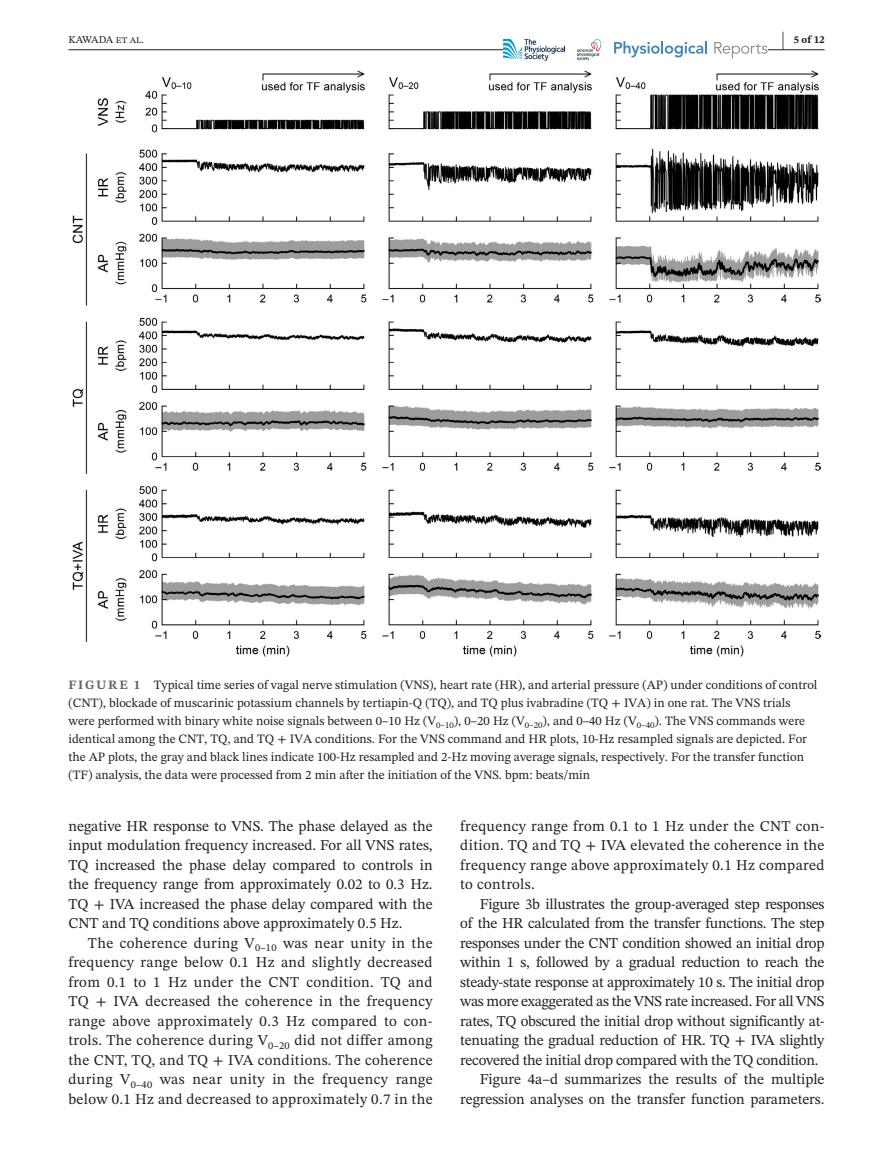
<style>
.page{position:relative;width:893px;height:1174px;background:#fff}
.page>*{position:absolute;margin:0;border:0;box-sizing:border-box;transform-origin:0 0}
.t1{font:700 21px "STIX Two Text";color:#231f20;scale:.42 1}
.t2{font:15px/19.5px "STIX Two Text";letter-spacing:-.02em;color:#231f20;text-align:justify}
.t3{font:12.75px/18px "STIX Two Text";color:#231f20}
.t4{font:10.5px "STIX Two Text";color:#231f20}
.t5{font:700 10.5px "STIX Two Text";color:#231f20}
.s1{font-weight:700;color:#636366}
</style>
<div class="page">
<hr style="left:68px;top:49px;width:756px;height:1px;background:#231f20">
<div style="left:503px;top:39px;width:264px;height:21px;background:#fff"></div>
<svg style="left:577px;top:39px;width:24px;height:21px"></svg>
<img style="left:503px;top:39px;width:62px;height:21px">
<svg style="left:614px;top:41px;width:93px;height:16px"></svg>
<svg style="left:714px;top:42px;width:53px;height:16px"></svg>
<img style="left:72px;top:70px;width:749px;height:586px">
<h1 class="t1" style="left:782px;top:24px;width:8px">|</h1>
<p class="t4" style="left:68px;top:32px;width:77px">KAWADA et al.</p>
<p class="t5" style="left:794px;top:32px;width:32px">5 of 12</p>
<p class="t3" style="left:68px;top:675px;width:751px"><span class="s1">FIGURE 1</span> Typical time series of vagal nerve stimulation (VNS), heart rate (HR), and arterial pressure (AP) under conditions of control (CNT), blockade of muscarinic potassium channels by tertiapin-Q (TQ), and TQ plus ivabradine (TQ + IVA) in one rat. The VNS trials were performed with binary white noise signals between 0–10 Hz (V<sub>0–10</sub>), 0–20 Hz (V<sub>0–20</sub>), and 0–40 Hz (V<sub>0–40</sub>). The VNS commands were identical among the CNT, TQ, and TQ + IVA conditions. For the VNS command and HR plots, 10-Hz resampled signals are depicted. For the AP plots, the gray and black lines indicate 100-Hz resampled and 2-Hz moving average signals, respectively. For the transfer function (TF) analysis, the data were processed from 2 min after the initiation of the VNS. bpm: beats/min</p>
<p class="t2" style="left:68px;top:816px;width:366px">negative HR response to VNS. The phase delayed as the input modulation frequency increased. For all VNS rates, TQ increased the phase delay compared to controls in the frequency range from approximately 0.02 to 0.3 Hz.<br>TQ + IVA increased the phase delay compared with the CNT and TQ conditions above approximately 0.5 Hz.</p>
<p class="t2" style="left:68px;top:933px;width:366px;text-indent:20px">The coherence during V<sub>0–10</sub> was near unity in the frequency range below 0.1 Hz and slightly decreased from 0.1 to 1 Hz under the CNT condition. TQ and TQ + IVA decreased the coherence in the frequency range above approximately 0.3 Hz compared to con&shy;trols. The coherence during V<sub>0–20</sub> did not differ among the CNT, TQ, and TQ + IVA conditions. The coherence during V<sub>0–40</sub> was near unity in the frequency range below 0.1 Hz and decreased to approximately 0.7 in the</p>
<p class="t2" style="left:460px;top:816px;width:366px">frequency range from 0.1 to 1 Hz under the CNT con&shy;dition. TQ and TQ + IVA elevated the coherence in the frequency range above approximately 0.1 Hz compared to controls.</p>
<p class="t2" style="left:480px;top:894px;width:346px">Figure 3b illustrates the group-averaged step responses</p>
<p class="t2" style="left:460px;top:913px;width:366px">of the HR calculated from the transfer functions. The step</p>
<p class="t2" style="left:460px;top:933px;width:366px">responses under the CNT condition showed an initial drop</p>
<p class="t2" style="left:460px;top:952px;width:366px">within 1 s, followed by a gradual reduction to reach the</p>
<p class="t2" style="left:460px;top:972px;width:366px">steady-state response at approximately 10 s. The initial drop</p>
<p class="t2" style="left:460px;top:991px;width:366px">was more exaggerated as the VNS rate increased. For all VNS</p>
<p class="t2" style="left:460px;top:1011px;width:366px">rates, TQ obscured the initial drop without significantly at-</p>
<p class="t2" style="left:460px;top:1030px;width:366px">tenuating the gradual reduction of HR. TQ + IVA slightly</p>
<p class="t2" style="left:460px;top:1050px;width:360px">recovered the initial drop compared with the TQ condition.</p>
<p class="t2" style="left:480px;top:1069px;width:346px">Figure 4a–d summarizes the results of the multiple</p>
<p class="t2" style="left:460px;top:1089px;width:366px">regression analyses on the transfer function parameters.</p>
</div>
